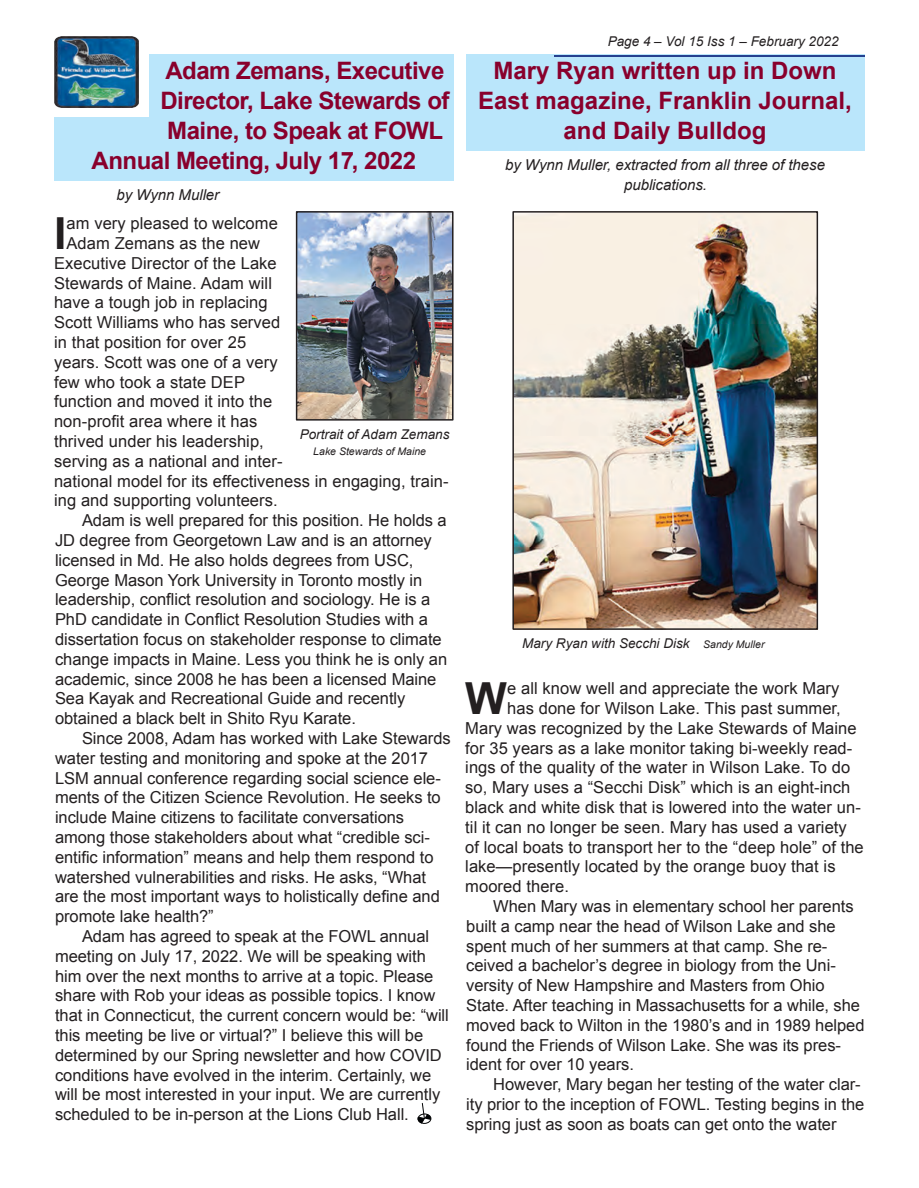
<style>
.page{position:relative;width:919px;height:1188px;background:#fff}
.page>*{position:absolute;margin:0;border:0;box-sizing:border-box;transform-origin:0 0}
.t1{font:700 44.1px "Arial";color:#231f20}
.t2{font:700 24px "Arial";letter-spacing:-.02em;color:#89002c}
.t3{font:700 24px/30px "Arial";color:#89002c;text-align:center}
.t4{font:16.5px "Arial";letter-spacing:-.005em;color:#231f20}
.t5{font:italic 15px/19.8px "Arial";letter-spacing:-.005em;color:#231f20;text-align:center}
.t6{font:italic 13.5px "Arial";color:#231f20}
.t7{font:italic 10.5px "Arial";color:#231f20}
.s1{font-size:10.5px}
</style>
<div class="page">
<div style="left:466px;top:54px;width:398px;height:96px;background:#bae6fb"></div>
<div style="left:54px;top:54px;width:399px;height:126px;background:#bae6fb"></div>
<div style="left:26px;top:14px;width:123px;height:103px;background:#fff"></div>
<hr style="left:554px;top:55px;width:310px;height:1px;background:#25408f">
<div style="left:417px;top:1114px;width:14px;height:10px;border:1px solid #010203;border-radius:50%"></div>
<svg style="left:418px;top:1103px;width:12px;height:20px"></svg>
<img style="left:54px;top:36px;width:84px;height:72px">
<img style="left:299px;top:214px;width:151px;height:204px">
<div style="left:296px;top:211px;width:157px;height:210px;border:2px solid #231f20"></div>
<img style="left:515px;top:214px;width:299px;height:413px">
<div style="left:512px;top:211px;width:305px;height:419px;border:2px solid #231f20"></div>
<h2 class="t2" style="left:165px;top:61px;width:280px">Adam Zemans, Executive</h2>
<h2 class="t2" style="left:160px;top:91px;width:290px">Director, Lake Stewards of</h2>
<h2 class="t2" style="left:167px;top:121px;width:277px">Maine, to Speak at FOWL</h2>
<h2 class="t2" style="left:91px;top:151px;width:326px">Annual Meeting, July 17, 2022</h2>
<p class="t5" style="left:116px;top:187px;width:104px">by Wynn Muller</p>
<h1 class="t1" style="left:54px;top:217px;width:14px">I</h1>
<p class="t4" style="left:66px;top:217px;width:213px">am very pleased to welcome</p>
<p class="t4" style="left:66px;top:237px;width:195px">Adam Zemans as the new</p>
<p class="t4" style="left:54px;top:257px;width:224px">Executive Director of the Lake</p>
<p class="t4" style="left:54px;top:277px;width:219px">Stewards of Maine. Adam will</p>
<p class="t4" style="left:54px;top:296px;width:215px">have a tough job in replacing</p>
<p class="t4" style="left:54px;top:316px;width:228px">Scott Williams who has served</p>
<p class="t4" style="left:54px;top:336px;width:194px">in that position for over 25</p>
<p class="t4" style="left:54px;top:356px;width:225px">years. Scott was one of a very</p>
<p class="t4" style="left:54px;top:376px;width:192px">few who took a state DEP</p>
<p class="t4" style="left:54px;top:395px;width:219px">function and moved it into the</p>
<p class="t4" style="left:54px;top:415px;width:205px">non-profit area where it has</p>
<p class="t4" style="left:54px;top:435px;width:211px">thrived under his leadership,</p>
<p class="t4" style="left:54px;top:455px;width:230px">serving as a national and inter-</p>
<p class="t4" style="left:54px;top:475px;width:396px">national model for its effectiveness in engaging, train-</p>
<p class="t4" style="left:54px;top:494px;width:225px">ing and supporting volunteers.</p>
<p class="t4" style="left:82px;top:514px;width:366px">Adam is well prepared for this position. He holds a</p>
<p class="t4" style="left:55px;top:534px;width:378px">JD degree from Georgetown Law and is an attorney</p>
<p class="t4" style="left:55px;top:554px;width:360px">licensed in Md. He also holds degrees from USC,</p>
<p class="t4" style="left:55px;top:574px;width:368px">George Mason York University in Toronto mostly in</p>
<p class="t4" style="left:55px;top:593px;width:377px">leadership, conflict resolution and sociology. He is a</p>
<p class="t4" style="left:55px;top:613px;width:374px">PhD candidate in Conflict Resolution Studies with a</p>
<p class="t4" style="left:55px;top:633px;width:388px">dissertation focus on stakeholder response to climate</p>
<p class="t4" style="left:55px;top:653px;width:393px">change impacts in Maine. Less you think he is only an</p>
<p class="t4" style="left:55px;top:673px;width:383px">academic, since 2008 he has been a licensed Maine</p>
<p class="t4" style="left:55px;top:692px;width:352px">Sea Kayak and Recreational Guide and recently</p>
<p class="t4" style="left:55px;top:712px;width:302px">obtained a black belt in Shito Ryu Karate.</p>
<p class="t4" style="left:82px;top:732px;width:370px">Since 2008, Adam has worked with Lake Stewards</p>
<p class="t4" style="left:55px;top:752px;width:374px">water testing and monitoring and spoke at the 2017</p>
<p class="t4" style="left:55px;top:772px;width:387px">LSM annual conference regarding social science ele-</p>
<p class="t4" style="left:55px;top:791px;width:387px">ments of the Citizen Science Revolution. He seeks to</p>
<p class="t4" style="left:55px;top:811px;width:350px">include Maine citizens to facilitate conversations</p>
<p class="t4" style="left:55px;top:831px;width:376px">among those stakeholders about what “credible sci-</p>
<p class="t4" style="left:55px;top:851px;width:380px">entific information” means and help them respond to</p>
<p class="t4" style="left:55px;top:871px;width:372px">watershed vulnerabilities and risks. He asks, “What</p>
<p class="t4" style="left:55px;top:890px;width:386px">are the most important ways to holistically define and</p>
<p class="t4" style="left:55px;top:910px;width:160px">promote lake health?”</p>
<p class="t4" style="left:82px;top:930px;width:348px">Adam has agreed to speak at the FOWL annual</p>
<p class="t4" style="left:55px;top:950px;width:372px">meeting on July 17, 2022. We will be speaking with</p>
<p class="t4" style="left:55px;top:970px;width:380px">him over the next months to arrive at a topic. Please</p>
<p class="t4" style="left:55px;top:989px;width:381px">share with Rob your ideas as possible topics. I know</p>
<p class="t4" style="left:55px;top:1009px;width:395px">that in Connecticut, the current concern would be: “will</p>
<p class="t4" style="left:55px;top:1029px;width:369px">this meeting be live or virtual?” I believe this will be</p>
<p class="t4" style="left:55px;top:1049px;width:388px">determined by our Spring newsletter and how COVID</p>
<p class="t4" style="left:55px;top:1069px;width:377px">conditions have evolved in the interim. Certainly, we</p>
<p class="t4" style="left:55px;top:1088px;width:386px">will be most interested in your input. We are currently</p>
<p class="t4" style="left:55px;top:1108px;width:355px">scheduled to be in-person at the Lions Club Hall.</p>
<p class="t6" style="left:299px;top:429px;width:151px">Portrait of Adam Zemans</p>
<p class="t7" style="left:313px;top:447px;width:114px">Lake Stewards of Maine</p>
<p class="t6" style="left:607px;top:36px;width:232px">Page 4 – Vol 15 Iss 1 – February 2022</p>
<h2 class="t3" style="left:478px;top:57px;width:375px">Mary Ryan written up in Down<br>East magazine, Franklin Journal, and Daily Bulldog</h2>
<p class="t5" style="left:505px;top:157px;width:321px">by Wynn Muller, extracted from all three of these publications.</p>
<p class="t6" style="left:522px;top:638px;width:244px">Mary Ryan with Secchi Disk <span class="s1">Sandy Muller</span></p>
<h1 class="t1" style="left:465px;top:682px;width:43px">W</h1>
<p class="t4" style="left:507px;top:682px;width:333px">e all know well and appreciate the work Mary</p>
<p class="t4" style="left:507px;top:702px;width:335px">has done for Wilson Lake. This past summer,</p>
<p class="t4" style="left:465px;top:722px;width:392px">Mary was recognized by the Lake Stewards of Maine</p>
<p class="t4" style="left:465px;top:742px;width:388px">for 35 years as a lake monitor taking bi-weekly read-</p>
<p class="t4" style="left:465px;top:761px;width:386px">ings of the quality of the water in Wilson Lake. To do</p>
<p class="t4" style="left:465px;top:781px;width:386px">so, Mary uses a “Secchi Disk” which is an eight-inch</p>
<p class="t4" style="left:465px;top:801px;width:397px">black and white disk that is lowered into the water un-</p>
<p class="t4" style="left:465px;top:821px;width:383px">til it can no longer be seen. Mary has used a variety</p>
<p class="t4" style="left:465px;top:841px;width:400px">of local boats to transport her to the “deep hole” of the</p>
<p class="t4" style="left:465px;top:860px;width:371px">lake—presently located by the orange buoy that is</p>
<p class="t4" style="left:465px;top:880px;width:105px">moored there.</p>
<p class="t4" style="left:493px;top:900px;width:362px">When Mary was in elementary school her parents</p>
<p class="t4" style="left:466px;top:920px;width:371px">built a camp near the head of Wilson Lake and she</p>
<p class="t4" style="left:466px;top:940px;width:362px">spent much of her summers at that camp. She re-</p>
<p class="t4" style="left:466px;top:959px;width:371px">ceived a bachelor’s degree in biology from the Uni-</p>
<p class="t4" style="left:466px;top:979px;width:360px">versity of New Hampshire and Masters from Ohio</p>
<p class="t4" style="left:466px;top:999px;width:395px">State. After teaching in Massachusetts for a while, she</p>
<p class="t4" style="left:466px;top:1019px;width:399px">moved back to Wilton in the 1980’s and in 1989 helped</p>
<p class="t4" style="left:466px;top:1039px;width:376px">found the Friends of Wilson Lake. She was its pres-</p>
<p class="t4" style="left:466px;top:1058px;width:169px">ident for over 10 years.</p>
<p class="t4" style="left:493px;top:1078px;width:369px">However, Mary began her testing of the water clar-</p>
<p class="t4" style="left:466px;top:1098px;width:399px">ity prior to the inception of FOWL. Testing begins in the</p>
<p class="t4" style="left:466px;top:1118px;width:371px">spring just as soon as boats can get onto the water</p>
</div>
